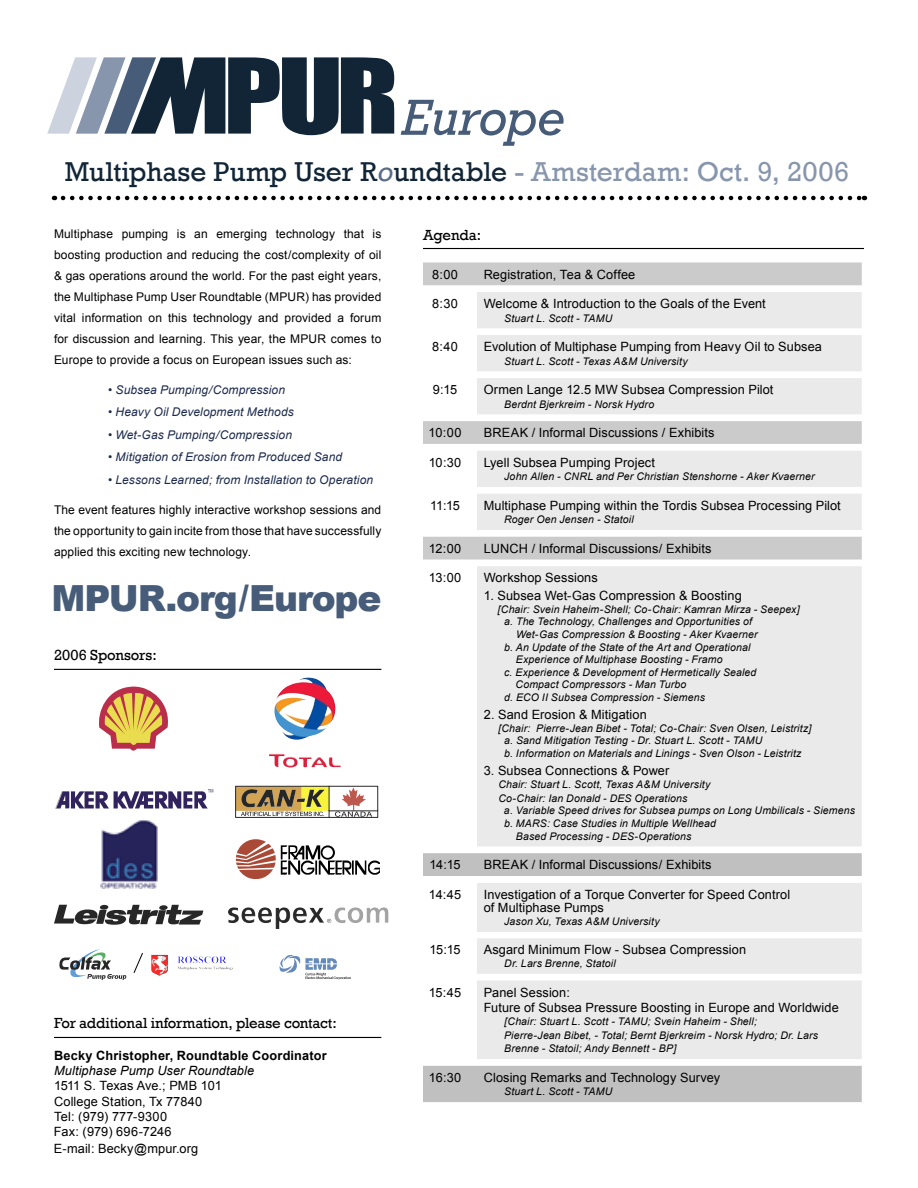
<style>
.page{position:relative;width:918px;height:1188px;background:#fff}
.page>*{position:absolute;margin:0;border:0;box-sizing:border-box;transform-origin:0 0}
.t1{font:900 36px "Arial";letter-spacing:-.03em;color:#475c78}
.t2{font:28.05px "Rockwell";color:#112537}
.t3{font:15px "Rockwell";letter-spacing:-.015em;color:#000}
.t4{font:12.75px/15.3px "Arial";letter-spacing:.01em;color:#000}
.t5{font:700 12.75px "Arial";letter-spacing:.015em;color:#000}
.t6{font:italic 12.75px "Arial";letter-spacing:.01em;color:#000}
.t7{font:12px/21px "Arial";letter-spacing:.01em;color:#000;text-align:justify}
.t8{font:italic 12px "Arial";letter-spacing:.01em;color:#1d2b4d}
.t9{font:italic 10.5px/12.6px "Arial";letter-spacing:.015em;color:#000}
.s1{font-style:italic;color:#586c88}
.s2{color:#8796ad}
</style>
<div class="page">
<div style="left:423px;top:262px;width:439px;height:23px;background:#cbcbcb"></div>
<div style="left:477px;top:292px;width:385px;height:554px;background:#eaeaea"></div>
<svg style="left:477px;top:335px;width:385px;height:79px;background:#ebebeb"></svg>
<svg style="left:423px;top:421px;width:439px;height:139px;fill:#eaeaea"></svg>
<svg style="left:423px;top:853px;width:439px;height:249px;fill:#c0c0c0"></svg>
<div style="left:477px;top:883px;width:385px;height:49px;background:#eaeaea"></div>
<div style="left:477px;top:938px;width:385px;height:121px;background:#eaeaea"></div>
<hr style="left:54px;top:1037px;width:327px;height:1px;background:#000">
<hr style="left:54px;top:669px;width:327px;height:1px;background:#000">
<svg style="left:47px;top:57px;width:347px;height:78px"></svg>
<svg style="left:401px;top:100px;width:163px;height:46px"></svg>
<svg style="left:54px;top:905px;width:149px;height:20px"></svg>
<svg style="left:235px;top:786px;width:143px;height:32px"></svg>
<img style="left:228px;top:907px;width:21px;height:16px">
<svg style="left:99px;top:686px;width:69px;height:65px"></svg>
<svg style="left:279px;top:955px;width:72px;height:25px"></svg>
<img style="left:299px;top:677px;width:37px;height:55px">
<svg style="left:59px;top:949px;width:68px;height:31px"></svg>
<img style="left:151px;top:955px;width:17px;height:21px">
<svg style="left:133px;top:953px;width:10px;height:20px"></svg>
<svg style="left:56px;top:789px;width:157px;height:20px"></svg>
<hr style="left:423px;top:248px;width:441px;height:1px;background:#000">
<svg style="left:63px;top:196px;width:802px;height:4px"></svg>
<img style="left:101px;top:820px;width:57px;height:69px">
<svg style="left:236px;top:839px;width:144px;height:39px"></svg>
<h2 class="t2" style="left:65px;top:155px;width:786px">Multiphase Pump User R<span class="s1">o</span>undtable <span class="s2">- Amsterdam: Oct. 9, 2006</span></h2>
<p class="t7" style="left:54px;top:223px;width:329px">Multiphase pumping is an emerging technology that is boosting production and reducing the cost/complexity of oil &amp; gas operations around the world. For the past eight years, the Multiphase Pump User Roundtable (MPUR) has provided vital information on this technology and provided a forum for discussion and learning. This year, the MPUR comes to Europe to provide a focus on European issues such as:</p>
<p class="t8" style="left:108px;top:382px;width:179px">• Subsea Pumping/Compression</p>
<p class="t8" style="left:108px;top:404px;width:187px">• Heavy Oil Development Methods</p>
<p class="t8" style="left:108px;top:427px;width:186px">• Wet-Gas Pumping/Compression</p>
<p class="t8" style="left:108px;top:449px;width:236px">• Mitigation of Erosion from Produced Sand</p>
<p class="t8" style="left:108px;top:472px;width:267px">• Lessons Learned; from Installation to Operation</p>
<p class="t7" style="left:54px;top:499px;width:329px">The event features highly interactive workshop sessions and the opportunity to gain incite from those that have successfully applied this exciting new technology.</p>
<h1 class="t1" style="left:51px;top:572px;width:332px">MPUR.org/Europe</h1>
<h3 class="t3" style="left:54px;top:647px;width:104px">2006 Sponsors:</h3>
<h3 class="t3" style="left:54px;top:1014px;width:285px">For additional information, please contact:</h3>
<p class="t5" style="left:54px;top:1047px;width:274px">Becky Christopher, Roundtable Coordinator</p>
<p class="t6" style="left:54px;top:1062px;width:202px">Multiphase Pump User Roundtable</p>
<p class="t4" style="left:54px;top:1078px;width:169px">1511 S. Texas Ave.; PMB 101<br>College Station, Tx 77840<br>Tel: (979) 777-9300<br>Fax: (979) 696-7246</p>
<p class="t4" style="left:54px;top:1141px;width:146px">E-mail: Becky@mpur.org</p>
<h3 class="t3" style="left:423px;top:226px;width:60px">Agenda:</h3>
<p class="t4" style="left:432px;top:267px;width:28px">8:00</p>
<p class="t4" style="left:484px;top:267px;width:153px">Registration, Tea &amp; Coffee</p>
<p class="t4" style="left:432px;top:296px;width:27px">8:30</p>
<p class="t4" style="left:484px;top:296px;width:284px">Welcome &amp; Introduction to the Goals of the Event</p>
<p class="t9" style="left:504px;top:312px;width:110px">Stuart L. Scott - TAMU</p>
<p class="t4" style="left:432px;top:339px;width:27px">8:40</p>
<p class="t4" style="left:484px;top:339px;width:340px">Evolution of Multiphase Pumping from Heavy Oil to Subsea</p>
<p class="t9" style="left:504px;top:355px;width:185px">Stuart L. Scott - Texas A&amp;M University</p>
<p class="t4" style="left:433px;top:382px;width:26px">9:15</p>
<p class="t4" style="left:484px;top:382px;width:291px">Ormen Lange 12.5 MW Subsea Compression Pilot</p>
<p class="t9" style="left:504px;top:398px;width:152px">Berdnt Bjerkreim - Norsk Hydro</p>
<p class="t4" style="left:429px;top:425px;width:34px">10:00</p>
<p class="t4" style="left:484px;top:425px;width:232px">BREAK / Informal Discussions / Exhibits</p>
<p class="t4" style="left:429px;top:455px;width:34px">10:30</p>
<p class="t4" style="left:484px;top:455px;width:173px">Lyell Subsea Pumping Project</p>
<p class="t9" style="left:504px;top:470px;width:312px">John Allen - CNRL and Per Christian Stenshorne - Aker Kvaerner</p>
<p class="t4" style="left:430px;top:498px;width:31px">11:15</p>
<p class="t4" style="left:484px;top:498px;width:359px">Multiphase Pumping within the Tordis Subsea Processing Pilot</p>
<p class="t9" style="left:504px;top:513px;width:131px">Roger Oen Jensen - Statoil</p>
<p class="t4" style="left:429px;top:541px;width:34px">12:00</p>
<p class="t4" style="left:484px;top:541px;width:229px">LUNCH / Informal Discussions/ Exhibits</p>
<p class="t4" style="left:429px;top:570px;width:34px">13:00</p>
<p class="t4" style="left:484px;top:570px;width:116px">Workshop Sessions</p>
<p class="t4" style="left:484px;top:588px;width:260px">1. Subsea Wet-Gas Compression &amp; Boosting</p>
<p class="t9" style="left:497px;top:603px;width:304px">[Chair: Svein Haheim-Shell; Co-Chair: Kamran Mirza - Seepex]</p>
<p class="t9" style="left:504px;top:616px;width:249px">a. The Technology, Challenges and Opportunities of</p>
<p class="t9" style="left:516px;top:628px;width:243px">Wet-Gas Compression &amp; Boosting - Aker Kvaerner</p>
<p class="t9" style="left:504px;top:641px;width:248px">b. An Update of the State of the Art and Operational</p>
<p class="t9" style="left:516px;top:653px;width:208px">Experience of Multiphase Boosting - Framo</p>
<p class="t9" style="left:504px;top:666px;width:254px">c. Experience &amp; Development of Hermetically Sealed</p>
<p class="t9" style="left:515px;top:679px;width:172px">Compact Compressors - Man Turbo</p>
<p class="t9" style="left:504px;top:691px;width:202px">d. ECO II Subsea Compression - Siemens</p>
<p class="t4" style="left:484px;top:707px;width:165px">2. Sand Erosion &amp; Mitigation</p>
<p class="t9" style="left:504px;top:722px;width:309px;text-indent:-6px">[Chair: Pierre-Jean Bibet - Total; Co-Chair: Sven Olsen, Leistritz] a. Sand Mitigation Testing - Dr. Stuart L. Scott - TAMU<br>b. Information on Materials and Linings - Sven Olson - Leistritz</p>
<p class="t4" style="left:484px;top:763px;width:187px">3. Subsea Connections &amp; Power</p>
<p class="t9" style="left:498px;top:779px;width:214px">Chair: Stuart L. Scott, Texas A&amp;M University</p>
<p class="t9" style="left:498px;top:792px;width:191px">Co-Chair: Ian Donald - DES Operations</p>
<p class="t9" style="left:504px;top:805px;width:353px">a. Variable Speed drives for Subsea pumps on Long Umbilicals - Siemens</p>
<p class="t9" style="left:504px;top:817px;width:213px">b. MARS: Case Studies in Multiple Wellhead</p>
<p class="t9" style="left:516px;top:830px;width:177px">Based Processing - DES-Operations</p>
<p class="t4" style="left:430px;top:857px;width:32px">14:15</p>
<p class="t4" style="left:484px;top:857px;width:229px">BREAK / Informal Discussions/ Exhibits</p>
<p class="t4" style="left:429px;top:887px;width:34px">14:45</p>
<p class="t4" style="left:484px;top:888px;width:308px;line-height:13.5px">Investigation of a Torque Converter for Speed Control of Multiphase Pumps</p>
<p class="t9" style="left:504px;top:915px;width:157px">Jason Xu, Texas A&amp;M University</p>
<p class="t4" style="left:430px;top:942px;width:33px">15:15</p>
<p class="t4" style="left:484px;top:942px;width:264px">Asgard Minimum Flow - Subsea Compression</p>
<p class="t9" style="left:504px;top:957px;width:113px">Dr. Lars Brenne, Statoil</p>
<p class="t4" style="left:429px;top:985px;width:34px">15:45</p>
<p class="t4" style="left:484px;top:985px;width:357px">Panel Session:<br>Future of Subsea Pressure Boosting in Europe and Worldwide</p>
<p class="t9" style="left:504px;top:1015px;width:315px;line-height:13.5px">[Chair: Stuart L. Scott - TAMU; Svein Haheim - Shell;<br>Pierre-Jean Bibet, - Total; Bernt Bjerkreim - Norsk Hydro; Dr. Lars<br>Brenne - Statoil; Andy Bennett - BP]</p>
<p class="t4" style="left:429px;top:1070px;width:34px">16:30</p>
<p class="t4" style="left:484px;top:1070px;width:238px">Closing Remarks and Technology Survey</p>
<p class="t9" style="left:504px;top:1086px;width:110px">Stuart L. Scott - TAMU</p>
</div>
